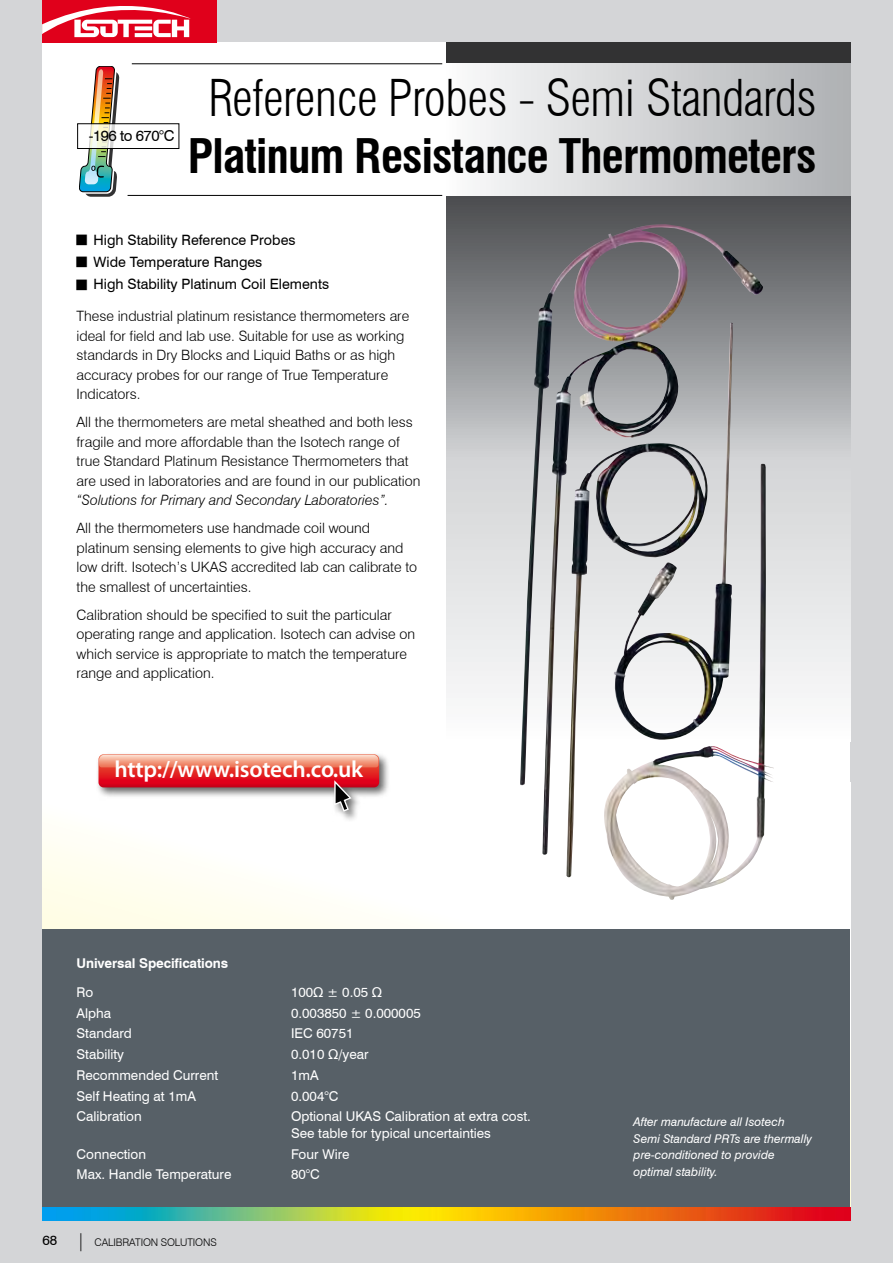
<style>
.page{position:relative;width:893px;height:1263px;background:#d4d5d7}
.page>*{position:absolute;margin:0;border:0;box-sizing:border-box;transform-origin:0 0}
.t1{font:300 condensed 49.5px "Swiss 721 BT";letter-spacing:-.01em;color:#000}
.t2{font:700 condensed 46.5px "Swiss 721 BT";letter-spacing:-.02em;color:#000}
.t3{font:600 23.4px "Myriad Pro";letter-spacing:-.01em;color:#fff}
.t4{font:15px "Swiss 721 BT";letter-spacing:-.03em;color:#000}
.t5{font:300 14.25px/19.5px "Swiss 721 BT";color:#000}
.t6{font:14.25px "Swiss 721 BT";color:#000}
.t7{font:13.5px/16.5px "Swiss 721 BT";color:#fff}
.t8{font:700 13.5px "Swiss 721 BT";letter-spacing:-.01em;color:#fff}
.t9{font:italic 12px/16.5px "Swiss 721 BT";color:#fff}
.t10{font:300 10.5px "Swiss 721 BT";letter-spacing:-.01em;color:#000}
.s1{font-style:italic}
.s2{font-weight:400;font-size:13.5px}
.s3{font-size:18px}
</style>
<div class="page">
<div style="left:43px;top:43px;width:807px;height:1177px;background:#fff"></div>
<div style="left:43px;top:0;width:174px;height:43px;background:#e0001b"></div>
<svg style="left:43px;top:6px;width:148px;height:31px"></svg>
<svg style="left:43px;top:782px;width:807px;height:148px"></svg>
<svg style="left:446px;top:43px;width:404px;height:698px;background:#a7a9aa"></svg>
<div style="left:442px;top:64px;width:408px;height:132px;background:linear-gradient(to right,#fbfbfc,#aeb0b3)"></div>
<img style="left:79px;top:66px;width:40px;height:131px">
<svg style="left:79px;top:126px;width:40px;height:21px"></svg>
<div style="left:77px;top:124px;width:102px;height:25px;border:1px solid #000"></div>
<hr style="left:132px;top:64px;width:310px;height:1px;background:#000">
<hr style="left:128px;top:195px;width:314px;height:1px;background:#000">
<img style="left:520px;top:224px;width:243px;height:561px">
<div style="left:96px;top:752px;width:295px;height:70px;background:#000;opacity:.6"></div>
<svg style="left:99px;top:754px;width:280px;height:58px"></svg>
<div style="left:43px;top:930px;width:807px;height:284px;background:#576067"></div>
<img style="left:43px;top:1208px;width:807px;height:12px">
<p class="t4" style="left:89px;top:127px;width:87px">-196 to 670°C</p>
<p class="t1" style="left:208px;top:68px;width:610px">Reference Probes - Semi Standards</p>
<p class="t2" style="left:188px;top:128px;width:630px">Platinum Resistance Thermometers</p>
<p class="t6" style="left:94px;top:231px;width:203px">High Stability Reference Probes</p>
<p class="t6" style="left:94px;top:253px;width:170px">Wide Temperature Ranges</p>
<p class="t6" style="left:94px;top:275px;width:237px">High Stability Platinum Coil Elements</p>
<p class="t5" style="left:77px;top:307px;width:334px">These industrial platinum resistance thermometers are ideal for field and lab use. Suitable for use as working standards in Dry Blocks and Liquid Baths or as high accuracy probes for our range of True Temperature Indicators.</p>
<p class="t5" style="left:77px;top:412px;width:345px">All the thermometers are metal sheathed and both less fragile and more affordable than the Isotech range of true Standard Platinum Resistance Thermometers that are used in laboratories and are found in our publication <span class="s1">“Solutions for Primary and Secondary Laboratories”.</span></p>
<p class="t5" style="left:77px;top:518px;width:342px">All the thermometers use handmade coil wound platinum sensing elements to give high accuracy and low drift. Isotech’s UKAS accredited lab can calibrate to the smallest of uncertainties.</p>
<p class="t5" style="left:77px;top:605px;width:340px">Calibration should be specified to suit the particular operating range and application. Isotech can advise on which service is appropriate to match the temperature range and application.</p>
<p class="t3" style="left:115px;top:754px;width:250px">http://www.isotech.co.uk</p>
<p class="t8" style="left:77px;top:955px;width:153px">Universal Specifications</p>
<p class="t7" style="left:77px;top:984px;width:18px">Ro</p>
<p class="t7" style="left:291px;top:984px;width:85px">100Ω ± 0.05 Ω</p>
<p class="t7" style="left:77px;top:1004px;width:36px">Alpha</p>
<p class="t7" style="left:291px;top:1004px;width:131px">0.003850 ± 0.000005</p>
<p class="t7" style="left:77px;top:1025px;width:57px">Standard</p>
<p class="t7" style="left:291px;top:1025px;width:64px">IEC 60751</p>
<p class="t7" style="left:77px;top:1046px;width:49px">Stability</p>
<p class="t7" style="left:291px;top:1046px;width:79px">0.010 Ω/year</p>
<p class="t7" style="left:77px;top:1067px;width:143px">Recommended Current</p>
<p class="t7" style="left:291px;top:1067px;width:29px">1mA</p>
<p class="t7" style="left:77px;top:1087px;width:121px">Self Heating at 1mA</p>
<p class="t7" style="left:291px;top:1087px;width:49px">0.004°C</p>
<p class="t7" style="left:77px;top:1108px;width:67px">Calibration</p>
<p class="t7" style="left:291px;top:1108px;width:241px">Optional UKAS Calibration at extra cost.<br>See table for typical uncertainties</p>
<p class="t7" style="left:77px;top:1145px;width:71px">Connection</p>
<p class="t7" style="left:291px;top:1145px;width:60px">Four Wire</p>
<p class="t7" style="left:77px;top:1166px;width:156px">Max. Handle Temperature</p>
<p class="t7" style="left:291px;top:1166px;width:30px">80°C</p>
<p class="t10" style="left:43px;top:1236px;width:176px"><span class="s2">68</span> <span class="s3">|</span> CALIBRATION SOLUTIONS</p>
<p class="t9" style="left:634px;top:1113px;width:180px">After manufacture all Isotech<br>Semi Standard PRTs are thermally pre-conditioned to provide optimal stability.</p>
</div>
